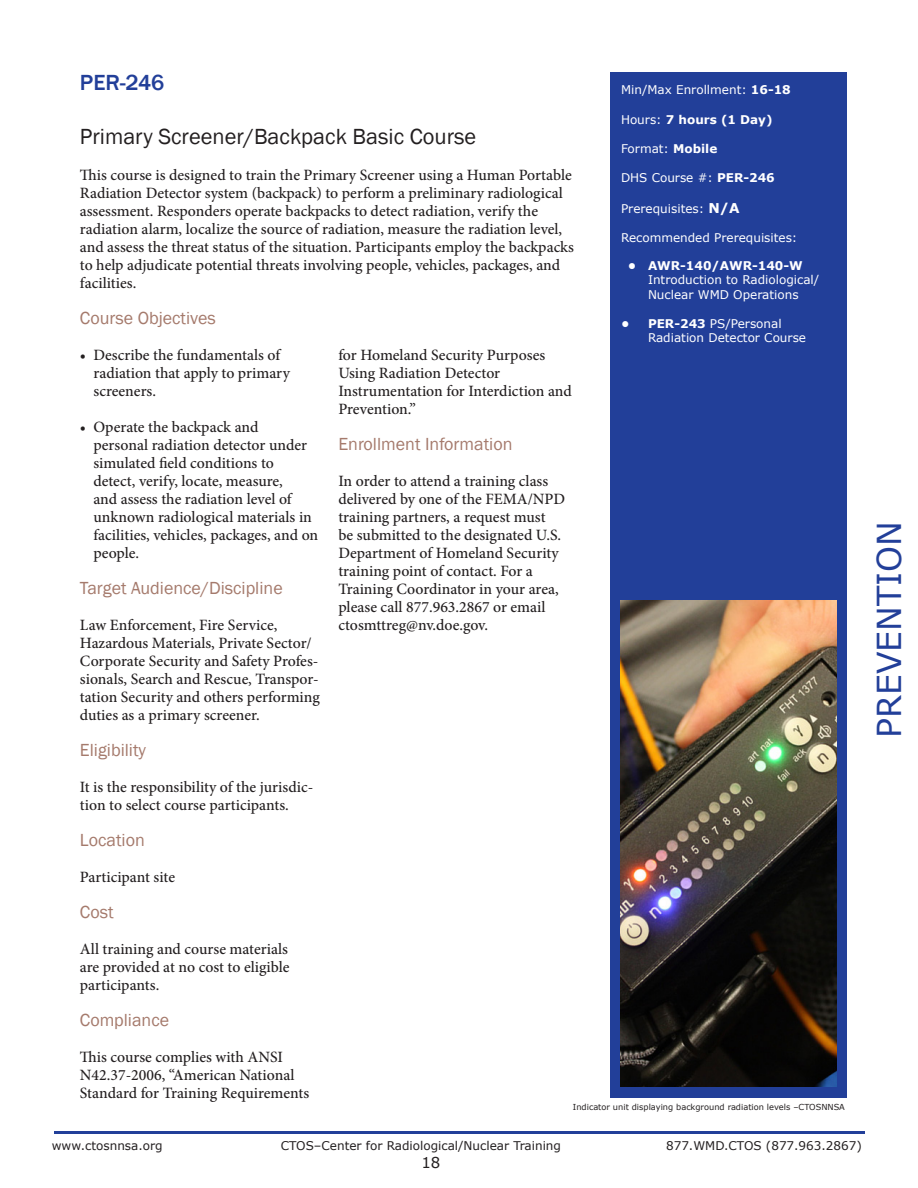
<style>
.page{position:relative;width:918px;height:1188px;background:#fff}
.page>*{position:absolute;margin:0;border:0;box-sizing:border-box;transform-origin:0 0}
.t1{font:33px "Verdana";color:#223f99}
.Course_Title_FrkGBRe{font:22.5px "Franklin Gothic";color:#231f20}
.course_number_header{font:500 22.5px "Franklin Gothic";color:#223f99}
.Sub-title{font:18px "Franklin Gothic";color:#a57a6c}
.Body_text_CrsDesc_Mi{font:18px "Franklin Gothic";color:#a57a6c}
.Body_text_CrsDesc_Mi-2{font:500 15.75px/18px "Minion Pro";color:#231f20}
.Sub-title-2{font:500 15.75px/18px "Minion Pro";color:#231f20}
.t2{font:15px "Verdana";color:#231f20}
.white_bold_headings{font:12px/14.4px "Verdana";color:#fff}
.t3{font:12px "Verdana";color:#231f20}
.white_bold_headings-2{font:700 12px "Verdana";color:#fff}
.Photo_captVerd_5_5{font:8.25px "Verdana";color:#231f20}
.s1{font-weight:700}
.s2{font-weight:400}
.s3{font-weight:700;font-size:13.5px}
</style>
<div class="page">
<hr style="left:54px;top:1131px;width:810px;height:3px;background:#223f99">
<div style="left:611px;top:73px;width:236px;height:1025px;background:#223f99"></div>
<img style="left:621px;top:601px;width:216px;height:486px">
<p class="course_number_header" style="left:80px;top:69px;width:86px">PER-246</p>
<p class="Course_Title_FrkGBRe" style="left:80px;top:123px;width:398px">Primary Screener/Backpack Basic Course</p>
<p class="Body_text_CrsDesc_Mi-2" style="left:80px;top:166px;width:496px">This course is designed to train the Primary Screener using a Human Portable Radiation Detector system (backpack) to perform a preliminary radiological assessment. Responders operate backpacks to detect radiation, verify the radiation alarm, localize the source of radiation, measure the radiation level, and assess the threat status of the situation. Participants employ the backpacks to help adjudicate potential threats involving people, vehicles, packages, and facilities.</p>
<p class="white_bold_headings" style="left:621px;top:82px;width:171px">Min/Max Enrollment: <span class="s1">16-18</span></p>
<p class="white_bold_headings-2" style="left:621px;top:112px;width:153px"><span class="s2">Hours:</span> 7 hours (1 Day)</p>
<p class="white_bold_headings" style="left:621px;top:142px;width:98px">Format: <span class="s1">Mobile</span></p>
<p class="white_bold_headings" style="left:621px;top:171px;width:155px">DHS Course #: <span class="s1">PER-246</span></p>
<p class="white_bold_headings" style="left:621px;top:201px;width:120px">Prerequisites: <span class="s3">N/A</span></p>
<p class="white_bold_headings" style="left:621px;top:230px;width:178px">Recommended Prerequisites:</p>
<p class="white_bold_headings" style="left:648px;top:258px;width:173px;text-indent:-20px"><span class="s1">• AWR-140/AWR-140-W<br></span>Introduction to Radiological/<br>Nuclear WMD Operations</p>
<p class="white_bold_headings" style="left:648px;top:316px;width:160px;text-indent:-27px"><span class="s1">• PER-243</span> PS/Personal<br>Radiation Detector Course</p>
<p class="Sub-title" style="left:80px;top:307px;width:137px">Course Objectives</p>
<p class="Body_text_CrsDesc_Mi-2" style="left:93px;top:346px;width:198px;text-indent:-14px">• Describe the fundamentals of radiation that apply to primary screeners.</p>
<p class="Body_text_CrsDesc_Mi-2" style="left:93px;top:418px;width:226px;text-indent:-14px">• Operate the backpack and<br>personal radiation detector under simulated field conditions to detect, verify, locate, measure,<br>and assess the radiation level of unknown radiological materials in facilities, vehicles, packages, and on people.</p>
<p class="Sub-title" style="left:80px;top:577px;width:204px">Target Audience/Discipline</p>
<p class="Sub-title-2" style="left:80px;top:616px;width:241px">Law Enforcement, Fire Service, Hazardous Materials, Private Sector/ Corporate Security and Safety Profes&shy;sionals, Search and Rescue, Transpor&shy;tation Security and others performing duties as a primary screener.</p>
<p class="Sub-title" style="left:80px;top:739px;width:68px">Eligibility</p>
<p class="Sub-title-2" style="left:80px;top:778px;width:235px">It is the responsibility of the jurisdic&shy;tion to select course participants.</p>
<p class="Sub-title" style="left:80px;top:829px;width:66px">Location</p>
<p class="Body_text_CrsDesc_Mi-2" style="left:80px;top:868px;width:97px">Participant site</p>
<p class="Body_text_CrsDesc_Mi" style="left:80px;top:901px;width:35px">Cost</p>
<p class="Body_text_CrsDesc_Mi-2" style="left:80px;top:940px;width:211px;text-align:justify">All training and course materials are provided at no cost to eligible participants.</p>
<p class="Sub-title" style="left:80px;top:1009px;width:91px">Compliance</p>
<p class="Body_text_CrsDesc_Mi-2" style="left:80px;top:1048px;width:231px">This course complies with ANSI<br>N42.37-2006, “American National<br>Standard for Training Requirements</p>
<p class="Body_text_CrsDesc_Mi-2" style="left:338px;top:346px;width:235px">for Homeland Security Purposes<br>Using Radiation Detector<br>Instrumentation for Interdiction and<br>Prevention.”</p>
<p class="Sub-title" style="left:338px;top:433px;width:176px">Enrollment Information</p>
<p class="Body_text_CrsDesc_Mi-2" style="left:338px;top:472px;width:228px">In order to attend a training class delivered by one of the FEMA/NPD training partners, a request must<br>be submitted to the designated U.S.<br>Department of Homeland Security training point of contact. For a<br>Training Coordinator in your area, please call 877.963.2867 or email ctosmttreg@nv.doe.gov.</p>
<p class="Photo_captVerd_5_5" style="left:573px;top:1101px;width:273px">Indicator unit displaying background radiation levels –CTOSNNSA</p>
<p class="t3" style="left:52px;top:1137px;width:112px">www.ctosnnsa.org</p>
<p class="t3" style="left:281px;top:1137px;width:282px">CTOS–Center for Radiological/Nuclear Training</p>
<p class="t3" style="left:666px;top:1137px;width:197px">877.WMD.CTOS (877.963.2867)</p>
<p class="t2" style="left:421px;top:1152px;width:21px">18</p>
<h1 class="t1" style="left:867px;top:738px;width:218px;rotate:-90deg">PREVENTION</h1>
</div>
